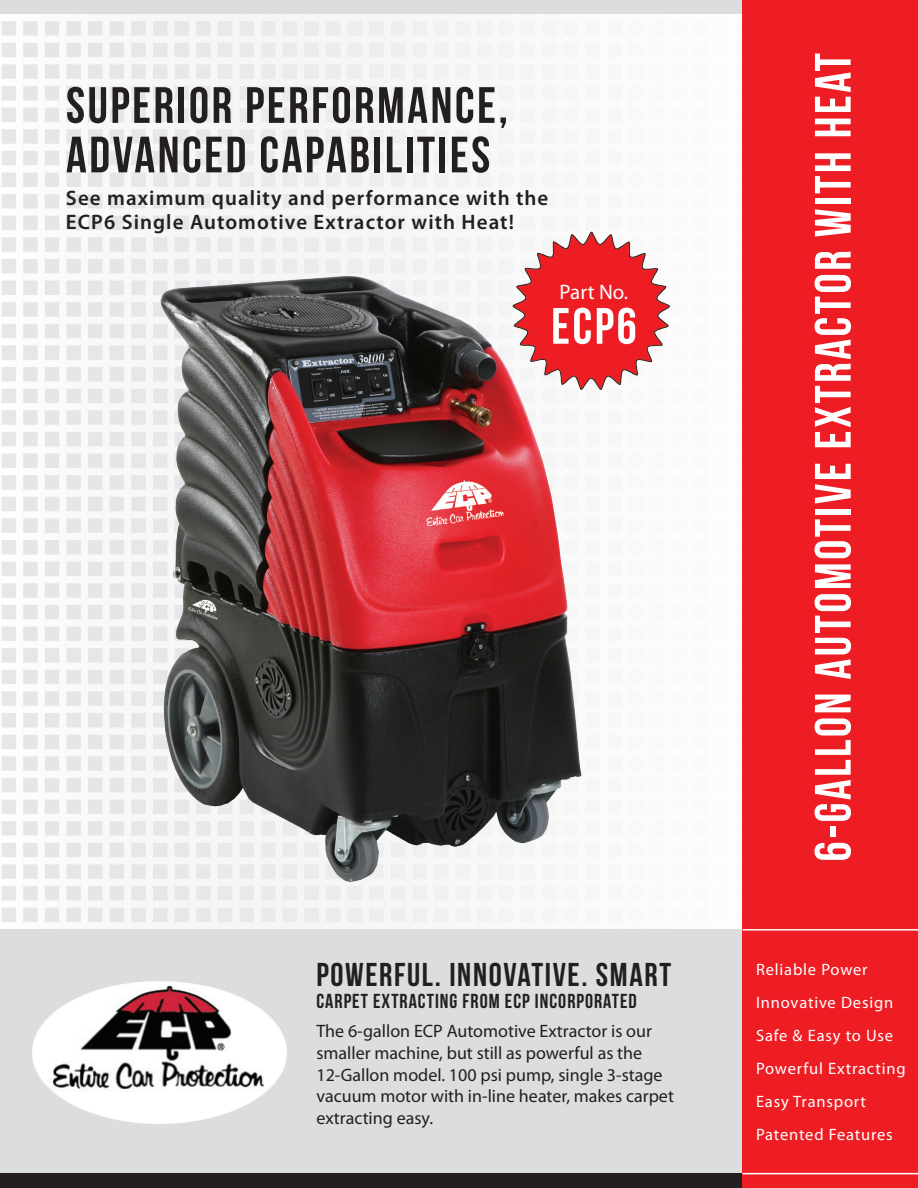
<style>
.page{position:relative;width:918px;height:1188px;background:#fff}
.page>*{position:absolute;margin:0;border:0;box-sizing:border-box;transform-origin:0 0}
.t1{font:51px "Bebas Neue";letter-spacing:.05em;color:#231f20}
.t2{font:51px "Bebas Neue";letter-spacing:.05em;color:#fff}
.t3{font:33px "Bebas Neue";letter-spacing:.05em;color:#231f20}
.t4{font:600 21px/24px "Myriad Pro";letter-spacing:.05em;color:#231f20}
.t5{font:21px "Myriad Pro";color:#fff}
.t6{font:20.25px "Bebas Neue";letter-spacing:.05em;color:#231f20}
.t7{font:18px/21.6px "Myriad Pro";color:#231f20}
.t8{font:16.5px "Myriad Pro";letter-spacing:.05em;color:#fff}
</style>
<div class="page">
<img style="left:1px;top:14px;width:555px;height:915px">
<div style="left:0;top:0;width:918px;height:14px;background:#dcdddf"></div>
<div style="left:0;top:929px;width:918px;height:259px;background:#dcdddf"></div>
<div style="left:0;top:1173px;width:918px;height:15px;background:#231f20"></div>
<div style="left:742px;top:0;width:176px;height:1188px;background:#ee1d23"></div>
<hr style="left:742px;top:929px;width:176px;height:2px;background:#fff">
<hr style="left:742px;top:1173px;width:176px;height:1px;background:#fff">
<img style="left:32px;top:981px;width:255px;height:143px">
<img style="left:152px;top:270px;width:430px;height:612px">
<img style="left:510px;top:230px;width:160px;height:161px">
<p class="t1" style="left:66px;top:77px;width:443px">SUPERIOR PERFORMANCE,</p>
<p class="t1" style="left:66px;top:127px;width:426px">ADVANCED CAPABILITIES</p>
<p class="t4" style="left:66px;top:185px;width:484px">See maximum quality and performance with the<br>ECP6 Single Automotive Extractor with Heat!</p>
<p class="t5" style="left:560px;top:279px;width:70px">Part No.</p>
<p class="t2" style="left:551px;top:298px;width:87px">ECP6</p>
<p class="t3" style="left:316px;top:956px;width:356px">POWERFUL. INNOVATIVE. SMART</p>
<p class="t6" style="left:316px;top:990px;width:322px">CARPET EXTRACTING FROM ECP INCORPORATED</p>
<p class="t7" style="left:316px;top:1020px;width:359px">The 6-gallon ECP Automotive Extractor is our smaller machine, but still as powerful as the 12-Gallon model. 100 psi pump, single 3-stage vacuum motor with in-line heater, makes carpet extracting easy.</p>
<p class="t2" style="left:805px;top:862px;width:810px;rotate:-90deg">6-GALLON AUTOMOTIVE EXTRACTOR WITH HEAT</p>
<p class="t8" style="left:756px;top:960px;width:113px">Reliable Power</p>
<p class="t8" style="left:756px;top:993px;width:139px">Innovative Design</p>
<p class="t8" style="left:756px;top:1026px;width:139px">Safe &amp; Easy to Use</p>
<p class="t8" style="left:756px;top:1059px;width:151px">Powerful Extracting</p>
<p class="t8" style="left:756px;top:1092px;width:112px">Easy Transport</p>
<p class="t8" style="left:756px;top:1125px;width:138px">Patented Features</p>
</div>
